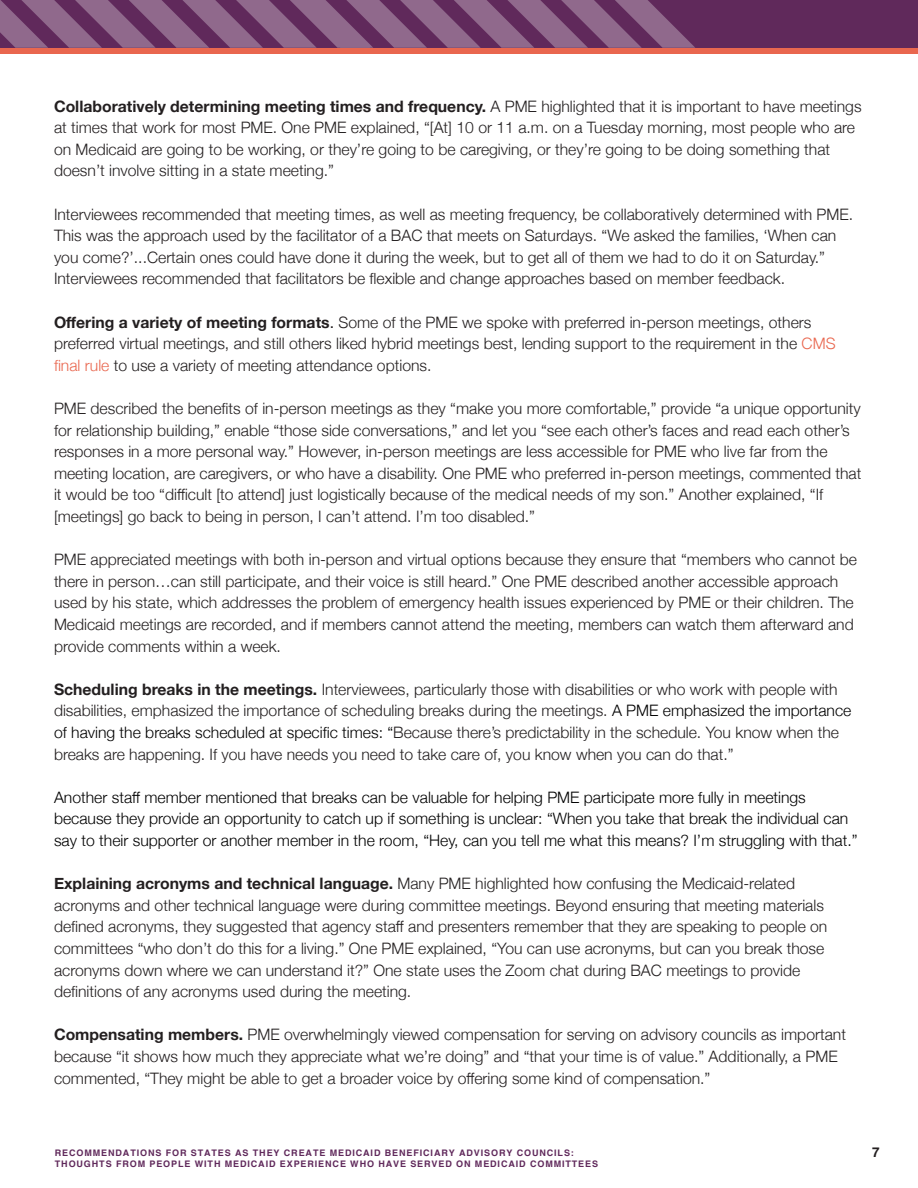
<style>
.page{position:relative;width:918px;height:1188px;background:#fff}
.page>*{position:absolute;margin:0;border:0;box-sizing:border-box;transform-origin:0 0}
.t1{font:300 15.75px/21.6px "Helvetica Neue";color:#231f20}
.t2{font:300 15.75px/21.6px "Helvetica Neue";color:#000}
.t3{font:700 13.5px "Helvetica";color:#231f20}
.t4{font:700 9px "Helvetica";letter-spacing:.1em;color:#60295b}
.s1{font-weight:700}
.s2{font-weight:400}
.s3{color:#e9674f}
.s4{color:#000}
</style>
<div class="page">
<div style="left:0;top:0;width:918px;height:49px;background:#60295b"></div>
<div style="left:0;top:48px;width:918px;height:5px;background:#e9674f"></div>
<svg style="left:0;top:0;width:695px;height:48px"></svg>
<p class="t1" style="left:54px;top:94px;width:809px"><span class="s1">Collaboratively determining meeting times and frequency.</span> A PME highlighted that it is important to have meetings at times that work for most PME. One PME explained, “[At] 10 or 11 a.m. on a Tuesday morning, most people who are on Medicaid are going to be working, or they’re going to be caregiving, or they’re going to be doing something that doesn’t involve sitting in a state meeting.”</p>
<p class="t1" style="left:54px;top:202px;width:801px">Interviewees recommended that meeting times, as well as meeting frequency, be collaboratively determined with PME.<br>This was the approach used by the facilitator of a BAC that meets on Saturdays. “We asked the families, ‘When can you come?’...Certain ones could have done it during the week, but to get all of them we had to do it on Saturday.” Interviewees recommended that facilitators be flexible and change approaches based on member feedback.</p>
<p class="t1" style="left:54px;top:310px;width:783px"><span class="s1">Offering a variety of meeting formats</span><span class="s2">.</span> Some of the PME we spoke with preferred in-person meetings, others preferred virtual meetings, and still others liked hybrid meetings best, lending support to the requirement in the <span class="s3">CMS final rule</span> to use a variety of meeting attendance options.</p>
<p class="t1" style="left:54px;top:396px;width:809px">PME described the benefits of in-person meetings as they “make you more comfortable,” provide “a unique opportunity for relationship building,” enable “those side conversations,” and let you “see each other’s faces and read each other’s responses in a more personal way.” However, in-person meetings are less accessible for PME who live far from the meeting location, are caregivers, or who have a disability. One PME who preferred in-person meetings, commented that it would be too “difficult [to attend] just logistically because of the medical needs of my son.” Another explained, “If [meetings] go back to being in person, I can’t attend. I’m too disabled.”</p>
<p class="t1" style="left:54px;top:548px;width:804px">PME appreciated meetings with both in-person and virtual options because they ensure that “members who cannot be there in person…can still participate, and their voice is still heard.” One PME described another accessible approach used by his state, which addresses the problem of emergency health issues experienced by PME or their children. The Medicaid meetings are recorded, and if members cannot attend the meeting, members can watch them afterward and provide comments within a week.</p>
<p class="t1" style="left:54px;top:677px;width:799px"><span class="s1">Scheduling breaks in the meetings.</span> Interviewees, particularly those with disabilities or who work with people with disabilities, emphasized the importance of scheduling breaks during the meetings. <span class="s4">A PME emphasized the importance of having the breaks scheduled at specific times: “</span>Because there’s predictability in the schedule. You know when the breaks are happening. If you have needs you need to take care of, you know when you can do that.”</p>
<p class="t2" style="left:54px;top:785px;width:805px">Another staff member mentioned that breaks can be valuable for helping PME participate more fully in meetings because they provide an opportunity to catch up if something is unclear: “When you take that break the individual can say to their supporter or another member in the room, “Hey, can you tell me what this means? I’m struggling with that.”</p>
<p class="t1" style="left:54px;top:872px;width:775px"><span class="s1">Explaining acronyms and technical language.</span> Many PME highlighted how confusing the Medicaid-related acronyms and other technical language were during committee meetings. Beyond ensuring that meeting materials defined acronyms, they suggested that agency staff and presenters remember that they are speaking to people on committees “who don’t do this for a living.” One PME explained, “You can use acronyms, but can you break those acronyms down where we can understand it?” One state uses the Zoom chat during BAC meetings to provide definitions of any acronyms used during the meeting.</p>
<p class="t1" style="left:54px;top:1023px;width:794px"><span class="s1">Compensating members.</span> PME overwhelmingly viewed compensation for serving on advisory councils as important because “it shows how much they appreciate what we’re doing” and “that your time is of value.” Additionally, a PME commented, “They might be able to get a broader voice by offering some kind of compensation.”</p>
<p class="t4" style="left:55px;top:1148px;width:521px">RECOMMENDATIONS FOR STATES AS THEY CREATE MEDICAID BENEFICIARY ADVISORY COUNCILS:</p>
<p class="t3" style="left:872px;top:1144px;width:9px">7</p>
<p class="t4" style="left:55px;top:1158px;width:545px">THOUGHTS FROM PEOPLE WITH MEDICAID EXPERIENCE WHO HAVE SERVED ON MEDICAID COMMITTEES</p>
</div>
